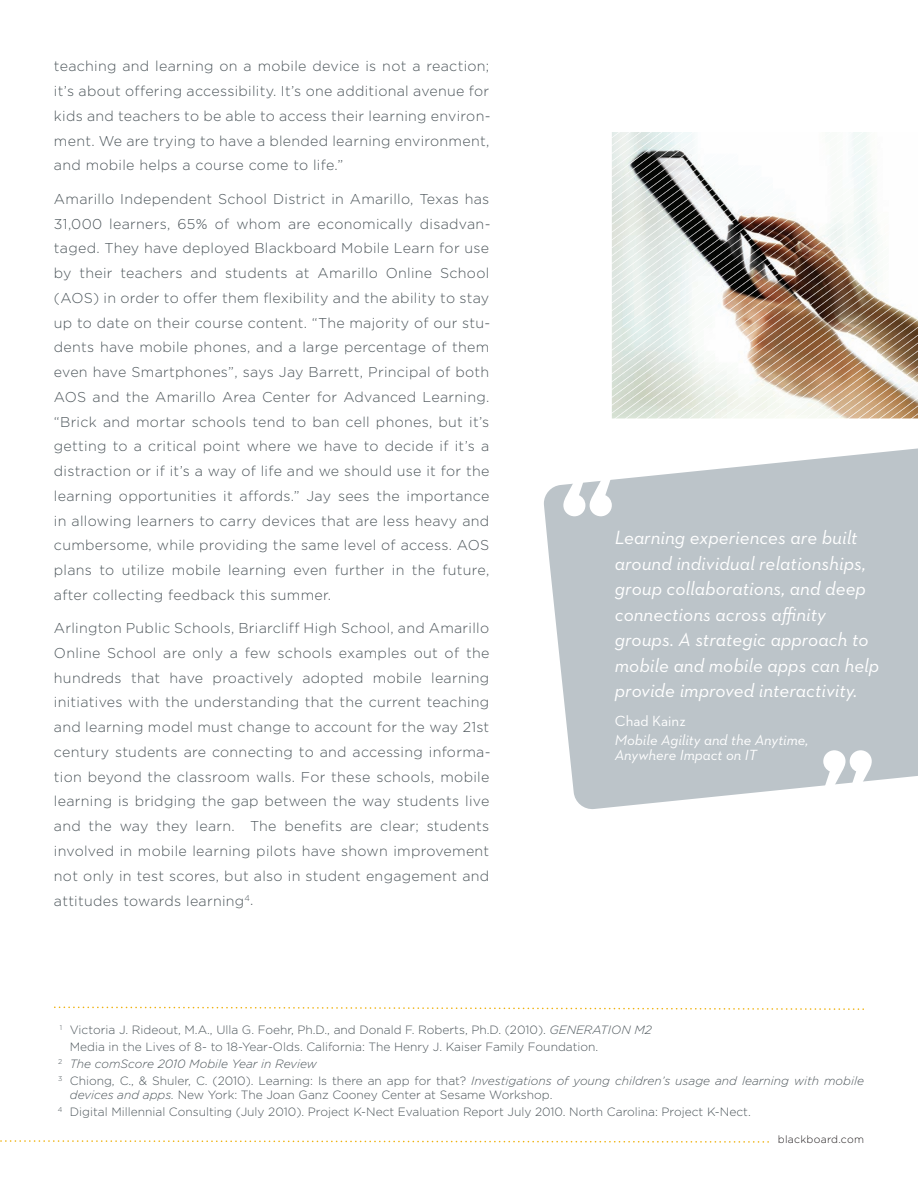
<style>
.page{position:relative;width:918px;height:1188px;background:#fff}
.page>*{position:absolute;margin:0;border:0;box-sizing:border-box;transform-origin:0 0}
.t1{font:italic 19.5px/25.5px "Neutraface 2 Text";color:#fff}
.t2{font:italic 15px/15px "Neutraface 2 Text";color:#fff}
.t3{font:15px "Neutraface 2 Text";color:#fff}
.t4{font:300 14.25px/24.8px "Gotham";letter-spacing:.02em;color:#4e575c;text-align:justify}
.t5{font:300 12px/17px "Gotham";color:#4e575c}
.t6{font:italic 300 12px "Gotham";color:#4e575c}
.t7{font:300 10.5px "Gotham";letter-spacing:.025em;color:#231f20}
.s1{font-style:italic}
.s2{font-style:normal}
</style>
<div class="page">
<svg style="left:0;top:1140px;width:769px;height:3px"></svg>
<svg style="left:544px;top:448px;width:374px;height:361px;background:#c4cbcf"></svg>
<svg style="left:563px;top:477px;width:49px;height:39px"></svg>
<svg style="left:823px;top:750px;width:49px;height:40px"></svg>
<svg style="left:54px;top:1006px;width:810px;height:4px"></svg>
<svg style="left:612px;top:384px;width:306px;height:35px"></svg>
<svg style="left:612px;top:376px;width:306px;height:8px"></svg>
<svg style="left:612px;top:317px;width:306px;height:59px"></svg>
<svg style="left:612px;top:313px;width:303px;height:56px"></svg>
<svg style="left:612px;top:307px;width:292px;height:54px"></svg>
<svg style="left:612px;top:302px;width:282px;height:51px"></svg>
<svg style="left:612px;top:224px;width:271px;height:121px"></svg>
<svg style="left:612px;top:132px;width:260px;height:205px"></svg>
<svg style="left:612px;top:132px;width:250px;height:197px"></svg>
<svg style="left:612px;top:132px;width:239px;height:189px"></svg>
<svg style="left:612px;top:132px;width:229px;height:181px"></svg>
<svg style="left:612px;top:132px;width:218px;height:173px"></svg>
<p class="t4" style="left:54px;top:55px;width:438px">teaching and learning on a mobile device is not a reaction; it’s about offering accessibility. It’s one additional avenue for kids and teachers to be able to access their learning environ&shy;ment. We are trying to have a blended learning environment, and mobile helps a course come to life.”</p>
<p class="t4" style="left:54px;top:187px;width:438px">Amarillo Independent School District in Amarillo, Texas has 31,000 learners, 65% of whom are economically disadvan&shy;taged. They have deployed Blackboard Mobile Learn for use by their teachers and students at Amarillo Online School (AOS) in order to offer them flexibility and the ability to stay up to date on their course content. “The majority of our stu&shy;dents have mobile phones, and a large percentage of them even have Smartphones”, says Jay Barrett, Principal of both AOS and the Amarillo Area Center for Advanced Learning. “Brick and mortar schools tend to ban cell phones, but it’s getting to a critical point where we have to decide if it’s a distraction or if it’s a way of life and we should use it for the learning opportunities it affords.” Jay sees the importance in allowing learners to carry devices that are less heavy and cumbersome, while providing the same level of access. AOS plans to utilize mobile learning even further in the future, after collecting feedback this summer.</p>
<p class="t4" style="left:54px;top:617px;width:438px">Arlington Public Schools, Briarcliff High School, and Amarillo Online School are only a few schools examples out of the hundreds that have proactively adopted mobile learning initiatives with the understanding that the current teaching and learning model must change to account for the way 21st century students are connecting to and accessing informa&shy;tion beyond the classroom walls. For these schools, mobile learning is bridging the gap between the way students live and the way they learn. The benefits are clear; students involved in mobile learning pilots have shown improvement not only in test scores, but also in student engagement and attitudes towards learning<sup>4</sup>.</p>
<h1 class="t1" style="left:615px;top:527px;width:266px">Learning experiences are built around individual relationships, group collaborations, and deep connections across affinity groups. A strategic approach to mobile and mobile apps can help provide improved interactivity.</h1>
<p class="t3" style="left:615px;top:715px;width:72px">Chad Kainz</p>
<p class="t2" style="left:615px;top:734px;width:195px">Mobile Agility and the Anytime,<br>Anywhere Impact on IT</p>
<p class="t5" style="left:60px;top:1022px;width:593px"><sup>1</sup> Victoria J. Rideout, M.A., Ulla G. Foehr, Ph.D., and Donald F. Roberts, Ph.D. (2010). <span class="s1">GENERATION M2</span></p>
<p class="t5" style="left:70px;top:1039px;width:530px">Media in the Lives of 8- to 18-Year-Olds. California: The Henry J. Kaiser Family Foundation.</p>
<p class="t6" style="left:58px;top:1059px;width:260px"><sup>2</sup> The comScore 2010 Mobile Year in Review</p>
<p class="t6" style="left:58px;top:1076px;width:807px"><sup>3</sup> <span class="s2">Chiong, C., &amp; Shuler, C. (2010). Learning: Is there an app for that?</span> Investigations of young children’s usage and learning with mobile</p>
<p class="t5" style="left:58px;top:1087px;width:695px;text-indent:12px"><span class="s1">devices and apps.</span> New York: The Joan Ganz Cooney Center at Sesame Workshop.<br><sup>4</sup> Digital Millennial Consulting (July 2010). Project K-Nect Evaluation Report July 2010. North Carolina: Project K-Nect.</p>
<p class="t7" style="left:778px;top:1135px;width:88px">blackboard.com</p>
</div>
